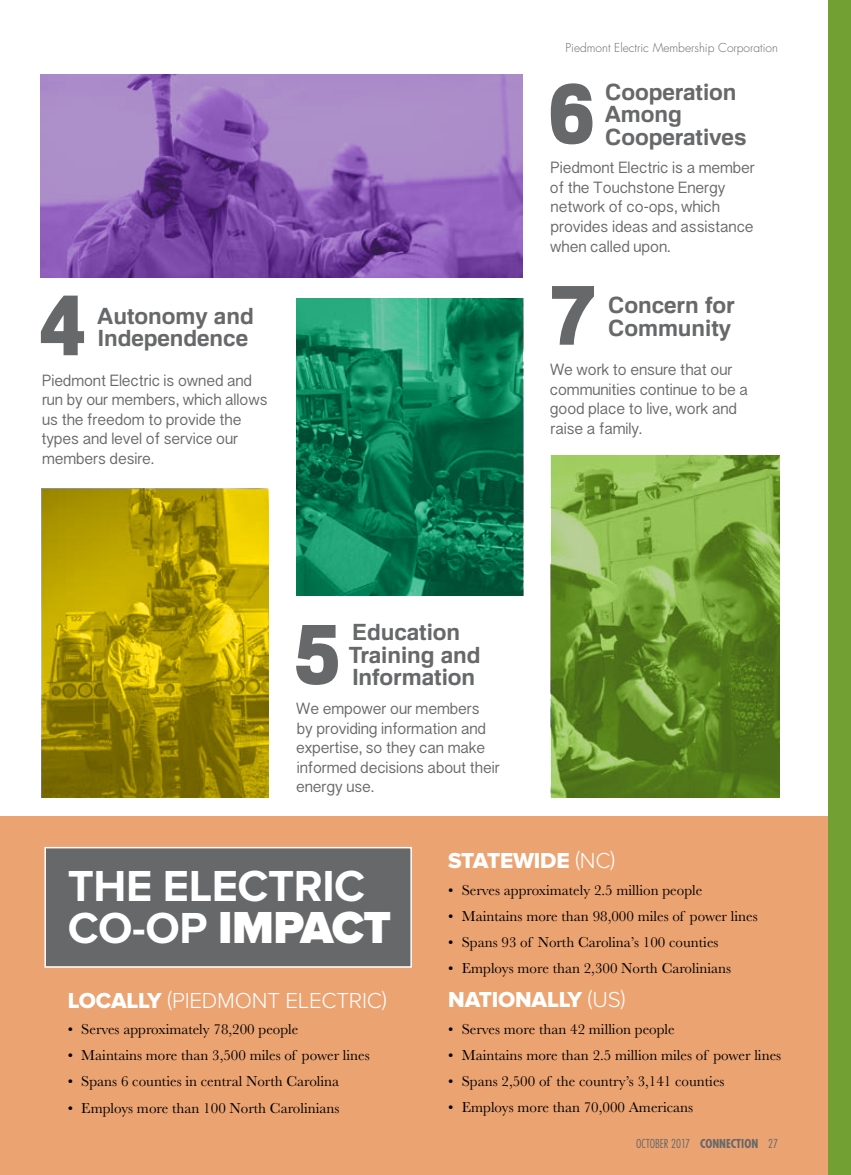
<style>
.page{position:relative;width:851px;height:1175px;background:#fff}
.page>*{position:absolute;margin:0;border:0;box-sizing:border-box;transform-origin:0 0}
.t1{font:700 79.5px "Familiar Pro";color:#676869}
.t2{font:900 46.5px "Proxima Nova";letter-spacing:-.01em;color:#fff}
.t3{font:700 45px "Proxima Nova";letter-spacing:-.01em;color:#fff}
.t4{font:700 22.5px/22.5px "Familiar Pro";letter-spacing:-.005em;color:#676869}
.t5{font:22.5px "Proxima Nova Extrabld";letter-spacing:-.01em;color:#fff}
.t6{font:300 22.5px "Proxima Nova";letter-spacing:-.01em;color:#fff}
.t7{font:15px "Baskerville";color:#000}
.t8{font:15px/19.5px "Sinhala Sangam MN";letter-spacing:-.005em;color:#676869}
.t9{font:300 12px "Futura Std";color:#676869}
.t10{font:300 condensed 12px "Futura Std";color:#676869}
.s1{font-weight:700;font-size:45px}
.s2{font-family:"Proxima Nova Extrabld";font-weight:400}
.s3{font-family:"Proxima Nova";font-weight:300}
.s4{font-weight:700}
</style>
<div class="page">
<svg style="left:40px;top:295px;width:44px;height:61px"></svg>
<svg style="left:296px;top:625px;width:42px;height:60px"></svg>
<svg style="left:550px;top:83px;width:43px;height:62px"></svg>
<svg style="left:552px;top:286px;width:42px;height:59px"></svg>
<svg style="left:296px;top:298px;width:227px;height:297px"></svg>
<svg style="left:42px;top:489px;width:226px;height:308px"></svg>
<svg style="left:40px;top:75px;width:483px;height:203px"></svg>
<svg style="left:550px;top:455px;width:229px;height:342px"></svg>
<div style="left:0;top:816px;width:850px;height:358px;background:#eba372"></div>
<div style="left:44px;top:850px;width:368px;height:120px;background:linear-gradient(to right,#eba372,#eba372)"></div>
<div style="left:44px;top:847px;width:368px;height:120px;background:#676869;border:2px solid #fff"></div>
<div style="left:827px;top:0;width:23px;height:1174px;background:#73a033"></div>
<p class="t9" style="left:565px;top:41px;width:214px">Piedmont Electric Membership Corporation</p>
<h1 class="t1" style="left:549px;top:64px;width:46px">6</h1>
<h3 class="t4" style="left:604px;top:80px;width:133px">Cooperation<br>Among</h3>
<h3 class="t4" style="left:605px;top:125px;width:143px">Cooperatives</h3>
<h1 class="t1" style="left:40px;top:276px;width:46px">4</h1>
<h3 class="t4" style="left:97px;top:304px;width:158px">Autonomy and</h3>
<h3 class="t4" style="left:98px;top:326px;width:152px">Independence</h3>
<p class="t8" style="left:41px;top:370px;width:228px">Piedmont Electric is owned and run by our members, which allows us the freedom to provide the types and level of service our members desire.</p>
<p class="t8" style="left:550px;top:158px;width:206px">Piedmont Electric is a member of the Touchstone Energy network of co-ops, which provides ideas and assistance when called upon.</p>
<h1 class="t1" style="left:551px;top:266px;width:46px">7</h1>
<h3 class="t4" style="left:608px;top:293px;width:128px">Concern for</h3>
<h3 class="t4" style="left:608px;top:316px;width:125px">Community</h3>
<p class="t8" style="left:550px;top:359px;width:199px">We work to ensure that our communities continue to be a good place to live, work and raise a family.</p>
<h1 class="t1" style="left:295px;top:605px;width:46px">5</h1>
<h3 class="t4" style="left:349px;top:620px;width:133px">Education<br>Training and</h3>
<h3 class="t4" style="left:352px;top:665px;width:124px">Information</h3>
<p class="t8" style="left:296px;top:698px;width:205px">We empower our members<br>by providing information and expertise, so they can make informed decisions about their energy use.</p>
<h3 class="t3" style="left:68px;top:860px;width:299px">THE ELECTRIC</h3>
<h2 class="t2" style="left:68px;top:901px;width:325px"><span class="s1">CO-OP</span> IMPACT</h2>
<h3 class="t6" style="left:68px;top:987px;width:320px"><span class="s2">LOCALLY</span> (PIEDMONT ELECTRIC)</h3>
<p class="t7" style="left:68px;top:1019px;width:232px">• Serves approximately 78,200 people</p>
<p class="t7" style="left:68px;top:1045px;width:303px">• Maintains more than 3,500 miles of power lines</p>
<p class="t7" style="left:68px;top:1072px;width:273px">• Spans 6 counties in central North Carolina</p>
<p class="t7" style="left:68px;top:1098px;width:273px">• Employs more than 100 North Carolinians</p>
<h3 class="t5" style="left:448px;top:848px;width:169px">STATEWIDE <span class="s3">(NC)</span></h3>
<p class="t7" style="left:448px;top:880px;width:255px">• Serves approximately 2.5 million people</p>
<p class="t7" style="left:448px;top:906px;width:311px">• Maintains more than 98,000 miles of power lines</p>
<p class="t7" style="left:448px;top:932px;width:272px">• Spans 93 of North Carolina’s 100 counties</p>
<p class="t7" style="left:448px;top:959px;width:284px">• Employs more than 2,300 North Carolinians</p>
<h3 class="t5" style="left:448px;top:986px;width:179px">NATIONALLY <span class="s3">(US)</span></h3>
<p class="t7" style="left:448px;top:1019px;width:228px">• Serves more than 42 million people</p>
<p class="t7" style="left:448px;top:1045px;width:334px">• Maintains more than 2.5 million miles of power lines</p>
<p class="t7" style="left:448px;top:1071px;width:278px">• Spans 2,500 of the country’s 3,141 counties</p>
<p class="t7" style="left:448px;top:1097px;width:246px">• Employs more than 70,000 Americans</p>
<p class="t10" style="left:636px;top:1136px;width:143px">OCTOBER 2017 <span class="s4">CONNECTION</span> 27</p>
</div>
